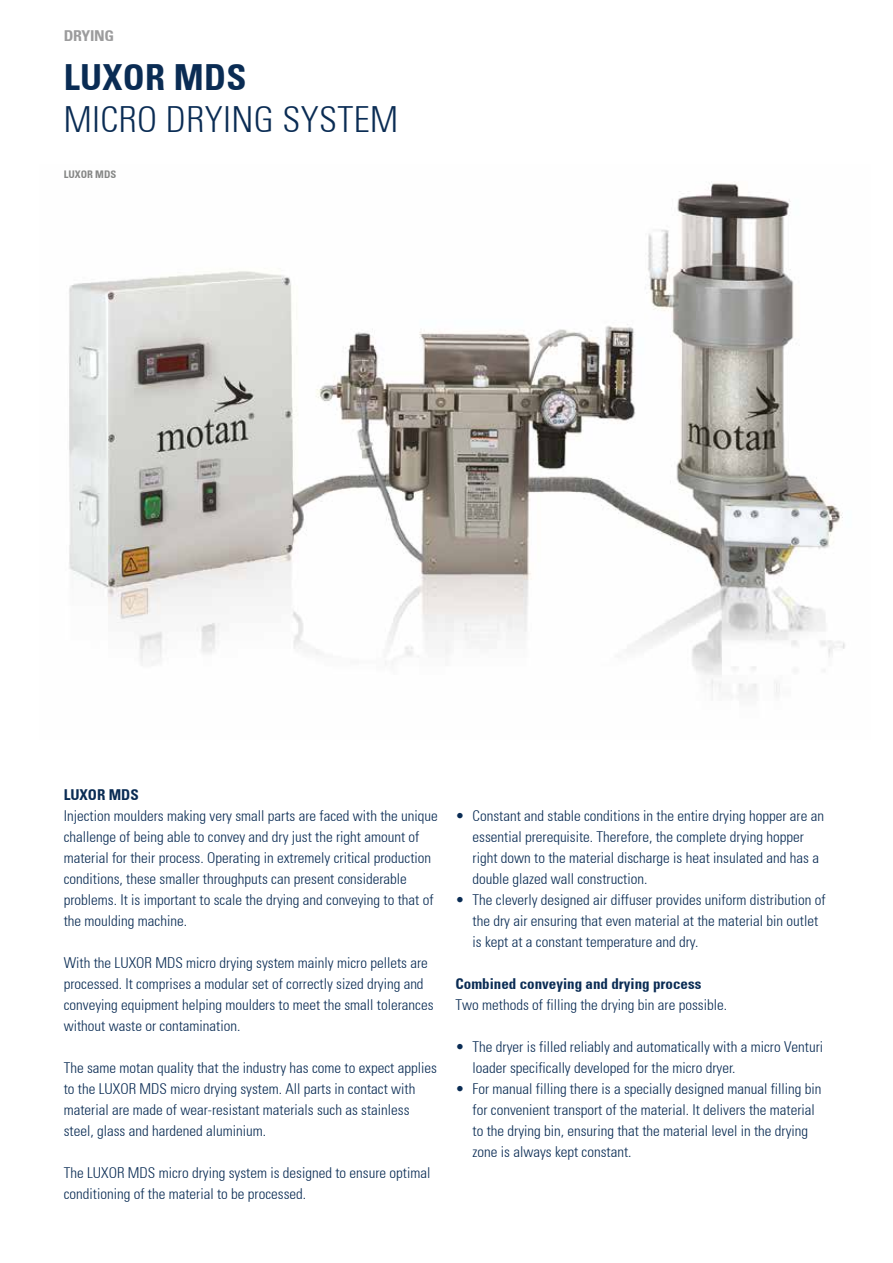
<style>
.page{position:relative;width:893px;height:1263px;background:#fff}
.page>*{position:absolute;margin:0;border:0;box-sizing:border-box;transform-origin:0 0}
.t1{font:300 condensed 36px "Univers";letter-spacing:.01em;color:#0a2c54}
.t2{font:700 condensed 36px "Univers";letter-spacing:.01em;color:#0a2c54}
.t3{font:300 condensed 15px/21px "Univers";color:#0a2c54}
.t4{font:700 condensed 15px "Univers";color:#0a2c54}
.t5{font:700 condensed 15px "Univers";letter-spacing:-.02em;color:#9c9c9d;scale:1.06 1}
.t6{font:700 condensed 10.5px "Univers";color:#868786}
</style>
<div class="page">
<img style="left:69px;top:181px;width:776px;height:515px">
<p class="t5" style="left:64px;top:27px;width:49px">Drying</p>
<h1 class="t2" style="left:64px;top:55px;width:181px">Luxor MDS</h1>
<h1 class="t1" style="left:64px;top:97px;width:45px">Microdr</h1>
<h1 class="t1" style="left:205px;top:97px;width:32px">ying</h1>
<h1 class="t1" style="left:282px;top:97px;width:112px">system</h1>
<p class="t6" style="left:64px;top:167px;width:12px">LUXOR</p>
<p class="t6" style="left:95px;top:167px;width:22px">MDS</p>
<p class="t4" style="left:64px;top:785px;width:17px">LUXOR</p>
<p class="t4" style="left:109px;top:785px;width:30px">MDS</p>
<p class="t3" style="left:64px;top:805px;width:375px">Injection moulders making very small parts are faced with the unique challenge of being able to convey and dry just the right amount of material for their process. Operating in extremely critical production conditions, these smaller throughputs can present considerable problems. It is important to scale the drying and conveying to that of the moulding machine.</p>
<p class="t3" style="left:64px;top:952px;width:371px">With the LUXOR MDS micro drying system mainly micro pellets are processed. It comprises a modular set of correctly sized drying and conveying equipment helping moulders to meet the small tolerances without waste or contamination.</p>
<p class="t3" style="left:64px;top:1057px;width:375px">The same motan quality that the industry has come to expect applies to the LUXOR MDS micro drying system. All parts in contact with material are made of wear-resistant materials such as stainless steel, glass and hardened aluminium.</p>
<p class="t3" style="left:64px;top:1162px;width:368px">The LUXOR MDS micro drying system is designed to ensure optimal conditioning of the material to be processed.</p>
<p class="t3" style="left:472px;top:805px;width:353px;text-indent:-17px">• Constant and stable conditions in the entire drying hopper are an essential prerequisite. Therefore, the complete drying hopper right down to the material discharge is heat insulated and has a double glazed wall construction.</p>
<p class="t3" style="left:472px;top:889px;width:355px;text-indent:-17px">• The cleverly designed air diffuser provides uniform distribution of the dry air ensuring that even material at the material bin outlet is kept at a constant temperature and dry.</p>
<p class="t4" style="left:455px;top:975px;width:247px">Combined conveying and drying process</p>
<p class="t3" style="left:455px;top:994px;width:273px">Two methods of filling the drying bin are possible.</p>
<p class="t3" style="left:472px;top:1036px;width:352px;text-indent:-17px">• The dryer is filled reliably and automatically with a micro Venturi loader specifically developed for the micro dryer.</p>
<p class="t3" style="left:472px;top:1078px;width:350px;text-indent:-17px">• For manual filling there is a specially designed manual filling bin for convenient transport of the material. It delivers the material to the drying bin, ensuring that the material level in the drying zone is always kept constant.</p>
</div>
